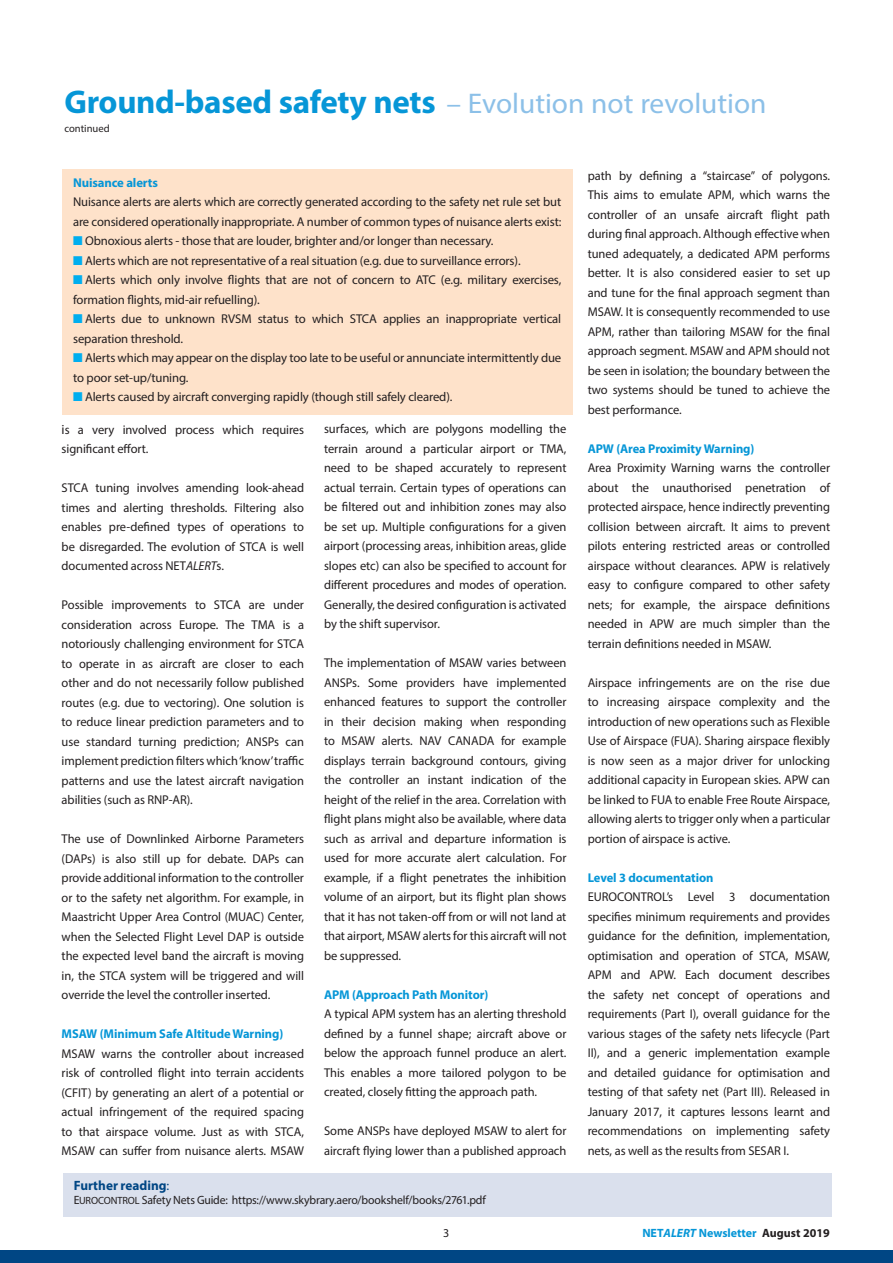
<style>
.page{position:relative;width:893px;height:1263px;background:#fff}
.page>*{position:absolute;margin:0;border:0;box-sizing:border-box;transform-origin:0 0}
.t1{font:28.5px "Myriad Pro";color:#8cc0e8}
.t2{font:700 13.5px "Myriad Pro";color:#004684}
.t3{font:12.75px/19.5px "Myriad Pro";letter-spacing:-.01em;color:#231f20;text-align:justify}
.t4{font:700 12.75px "Myriad Pro";letter-spacing:-.005em;color:#0696d7}
.t5{font:12px "Myriad Pro";letter-spacing:-.015em;color:#231f20}
.t6{font:700 12px "Myriad Pro";color:#0696d7}
.t7{font:10.65px "Myriad Pro";color:#231f20}
.s1{font-weight:700;font-size:33px;color:#0696d7}
.s2{color:#00aeef}
.s3{font-size:13.5px}
.s4{font-style:italic}
.s5{font-weight:400}
.s6{font-size:10.5px}
.s7{color:#231f20}
</style>
<div class="page">
<div style="left:0;top:1250px;width:893px;height:13px;background:#004684"></div>
<div style="left:62px;top:170px;width:510px;height:245px;background:#fee2ca"></div>
<div style="left:63px;top:1174px;width:768px;height:43px;background:#dae0ed"></div>
<p class="t1" style="left:64px;top:86px;width:704px"><span class="s1">Ground-based safety nets</span> – Evolution not revolution</p>
<p class="t7" style="left:64px;top:122px;width:47px">continued</p>
<p class="t4" style="left:73px;top:174px;width:86px">Nuisance alerts</p>
<p class="t3" style="left:73px;top:192px;width:490px">Nuisance alerts are alerts which are correctly generated according to the safety net rule set but are considered operationally inappropriate. A number of common types of nuisance alerts exist:</p>
<p class="t3" style="left:73px;top:231px;width:422px"><span class="s2">■</span> Obnoxious alerts - those that are louder, brighter and/or longer than necessary.</p>
<p class="t3" style="left:73px;top:250px;width:449px"><span class="s2">■</span> Alerts which are not representative of a real situation (e.g. due to surveillance errors).</p>
<p class="t3" style="left:73px;top:270px;width:490px"><span class="s2">■</span> Alerts which only involve flights that are not of concern to ATC (e.g. military exercises, formation flights, mid-air refuelling).</p>
<p class="t3" style="left:73px;top:309px;width:490px"><span class="s2">■</span> Alerts due to unknown RVSM status to which STCA applies an inappropriate vertical separation threshold.</p>
<p class="t3" style="left:73px;top:348px;width:490px"><span class="s2">■</span> Alerts which may appear on the display too late to be useful or annunciate intermittently due to poor set-up/tuning.</p>
<p class="t3" style="left:73px;top:387px;width:381px"><span class="s2">■</span> Alerts caused by aircraft converging rapidly (though still safely cleared).</p>
<p class="t3" style="left:62px;top:419px;width:244px"><span class="s3">i</span>s a very involved process which requires significant effort.</p>
<p class="t3" style="left:62px;top:478px;width:244px">STCA tuning involves amending look-ahead times and alerting thresholds. Filtering also enables pre-defined types of operations to be disregarded. The evolution of STCA is well documented across NET<span class="s4">ALERT</span>s.</p>
<p class="t3" style="left:62px;top:595px;width:244px">Possible improvements to STCA are under consideration across Europe. The TMA is a notoriously challenging environment for STCA to operate in as aircraft are closer to each other and do not necessarily follow published routes (e.g. due to vectoring). One solution is to reduce linear prediction parameters and to use standard turning prediction; ANSPs can implement prediction filters which ‘know’ traffic patterns and use the latest aircraft navigation abilities (such as RNP-AR).</p>
<p class="t3" style="left:62px;top:829px;width:244px">The use of Downlinked Airborne Parameters (DAPs) is also still up for debate. DAPs can provide additional information to the controller or to the safety net algorithm. For example, in Maastricht Upper Area Control (MUAC) Center, when the Selected Flight Level DAP is outside the expected level band the aircraft is moving in, the STCA system will be triggered and will override the level the controller inserted.</p>
<p class="t4" style="left:62px;top:1025px;width:223px">MSAW (Minimum Safe Altitude Warning)</p>
<p class="t3" style="left:62px;top:1043px;width:244px">MSAW warns the controller about increased risk of controlled flight into terrain accidents (CFIT) by generating an alert of a potential or actual infringement of the required spacing to that airspace volume. Just as with STCA, MSAW can suffer from nuisance alerts. MSAW</p>
<p class="t3" style="left:324px;top:419px;width:244px">surfaces, which are polygons modelling the terrain around a particular airport or TMA, need to be shaped accurately to represent actual terrain. Certain types of operations can be filtered out and inhibition zones may also be set up. Multiple configurations for a given airport (processing areas, inhibition areas, glide slopes etc) can also be specified to account for different procedures and modes of operation.<br>Generally, the desired configuration is activated by the shift supervisor.</p>
<p class="t3" style="left:324px;top:653px;width:244px">The implementation of MSAW varies between ANSPs. Some providers have implemented enhanced features to support the controller in their decision making when responding to MSAW alerts. NAV CANADA for example displays terrain background contours, giving the controller an instant indication of the height of the relief in the area. Correlation with flight plans might also be available, where data such as arrival and departure information is used for more accurate alert calculation. For example, if a flight penetrates the inhibition volume of an airport, but its flight plan shows that it has not taken-off from or will not land at that airport, MSAW alerts for this aircraft will not be suppressed.</p>
<p class="t4" style="left:324px;top:986px;width:166px">APM (Approach Path Monitor)</p>
<p class="t3" style="left:324px;top:1004px;width:244px">A typical APM system has an alerting threshold defined by a funnel shape; aircraft above or below the approach funnel produce an alert.<br>This enables a more tailored polygon to be created, closely fitting the approach path.</p>
<p class="t3" style="left:324px;top:1121px;width:244px">Some ANSPs have deployed MSAW to alert for aircraft flying lower than a published approach</p>
<p class="t2" style="left:74px;top:1177px;width:97px">Further reading<span class="s5">:</span></p>
<p class="t5" style="left:74px;top:1192px;width:414px">E<span class="s6">UROCONTROL</span> Safety Nets Guide: https://www.skybrary.aero/bookshelf/books/2761.pdf</p>
<p class="t3" style="left:588px;top:165px;width:244px">path by defining a “staircase” of polygons.<br>This aims to emulate APM, which warns the controller of an unsafe aircraft flight path during final approach. Although effective when tuned adequately, a dedicated APM performs better. It is also considered easier to set up and tune for the final approach segment than MSAW. It is consequently recommended to use APM, rather than tailoring MSAW for the final approach segment. MSAW and APM should not be seen in isolation; the boundary between the two systems should be tuned to achieve the best performance.</p>
<p class="t4" style="left:588px;top:440px;width:168px">APW (Area Proximity Warning)</p>
<p class="t3" style="left:588px;top:458px;width:244px">Area Proximity Warning warns the controller about the unauthorised penetration of protected airspace, hence indirectly preventing collision between aircraft. It aims to prevent pilots entering restricted areas or controlled airspace without clearances. APW is relatively easy to configure compared to other safety nets; for example, the airspace definitions needed in APW are much simpler than the terrain definitions needed in MSAW.</p>
<p class="t3" style="left:588px;top:672px;width:244px">Airspace infringements are on the rise due to increasing airspace complexity and the introduction of new operations such as Flexible Use of Airspace (FUA). Sharing airspace flexibly is now seen as a major driver for unlocking additional capacity in European skies. APW can be linked to FUA to enable Free Route Airspace, allowing alerts to trigger only when a particular portion of airspace is active.</p>
<p class="t4" style="left:588px;top:869px;width:127px">Level 3 documentation</p>
<p class="t3" style="left:588px;top:887px;width:244px">EUROCONTROL’s Level 3 documentation specifies minimum requirements and provides guidance for the definition, implementation, optimisation and operation of STCA, MSAW, APM and APW. Each document describes the safety net concept of operations and requirements (Part I), overall guidance for the various stages of the safety nets lifecycle (Part II), and a generic implementation example and detailed guidance for optimisation and testing of that safety net (Part III). Released in January 2017, it captures lessons learnt and recommendations on implementing safety nets, as well as the results from SESAR I.</p>
<p class="t5" style="left:443px;top:1225px;width:8px">3</p>
<p class="t6" style="left:642px;top:1225px;width:189px">NET<span class="s4">ALERT</span> Newsletter <span class="s7">August 2019</span></p>
</div>
